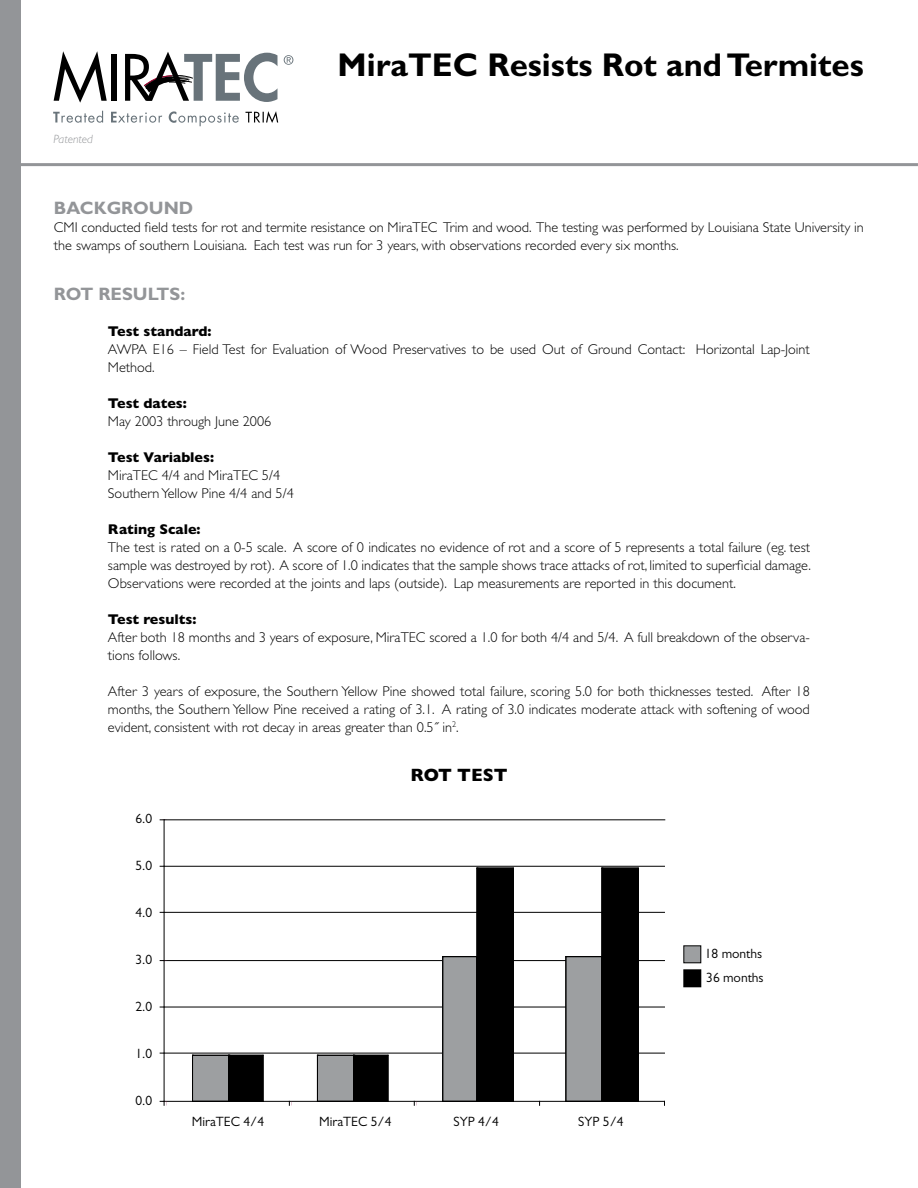
<style>
.page{position:relative;width:918px;height:1188px;background:#fff}
.page>*{position:absolute;margin:0;border:0;box-sizing:border-box;transform-origin:0 0}
.t1{font:700 33px "Gill Sans";color:#000}
.t2{font:700 18px "Gill Sans";color:#939598}
.t3{font:800 18px "Gill Sans";color:#000}
.t4{font:300 14.25px/18px "Gill Sans";color:#000}
.t5{font:800 14.25px "Gill Sans";color:#000}
.t6{font:13.5px "Gill Sans";color:#000}
.t7{font:italic 300 12px "Gill Sans";color:#939598}
</style>
<div class="page">
<svg style="left:54px;top:51px;width:53px;height:52px"></svg>
<div style="left:112px;top:54px;width:5px;height:47px;background:#000"></div>
<svg style="left:53px;top:111px;width:50px;height:12px"></svg>
<svg style="left:111px;top:112px;width:51px;height:11px"></svg>
<svg style="left:169px;top:111px;width:70px;height:15px"></svg>
<svg style="left:245px;top:111px;width:33px;height:12px"></svg>
<svg style="left:125px;top:52px;width:152px;height:50px"></svg>
<svg style="left:284px;top:55px;width:9px;height:10px"></svg>
<div style="left:0;top:0;width:21px;height:1188px;background:#939598"></div>
<hr style="left:0;top:163px;width:918px;height:3px;background:#939598">
<hr style="left:164px;top:1053px;width:500px;height:1px;background:#000">
<hr style="left:164px;top:1007px;width:500px;height:1px;background:#000">
<hr style="left:164px;top:960px;width:500px;height:1px;background:#000">
<hr style="left:164px;top:912px;width:500px;height:1px;background:#000">
<hr style="left:164px;top:866px;width:500px;height:1px;background:#000">
<div style="left:193px;top:1055px;width:36px;height:46px;background:#9d9fa1"></div>
<div style="left:192px;top:1055px;width:37px;height:47px;border:1px solid #000"></div>
<hr style="left:193px;top:1055px;width:36px;height:1px;background:#000">
<hr style="left:192px;top:1055px;width:1px;height:46px;background:#000">
<div style="left:317px;top:1055px;width:37px;height:46px;background:#9d9fa1"></div>
<hr style="left:317px;top:1055px;width:37px;height:1px;background:#000">
<hr style="left:317px;top:1055px;width:1px;height:46px;background:#000">
<div style="left:443px;top:957px;width:34px;height:144px;background:#9d9fa1"></div>
<div style="left:442px;top:956px;width:35px;height:146px;border:1px solid #000"></div>
<hr style="left:443px;top:956px;width:34px;height:1px;background:#000">
<hr style="left:442px;top:957px;width:1px;height:144px;background:#000">
<div style="left:566px;top:957px;width:36px;height:144px;background:#9d9fa1"></div>
<hr style="left:566px;top:956px;width:36px;height:1px;background:#000">
<hr style="left:565px;top:957px;width:1px;height:144px;background:#000">
<div style="left:229px;top:1055px;width:34px;height:46px;background:#000"></div>
<hr style="left:263px;top:1055px;width:1px;height:46px;background:#000">
<div style="left:354px;top:1055px;width:34px;height:46px;background:#000"></div>
<hr style="left:388px;top:1055px;width:1px;height:46px;background:#000">
<hr style="left:353px;top:1055px;width:1px;height:46px;background:#000">
<div style="left:477px;top:868px;width:36px;height:233px;background:#000"></div>
<hr style="left:513px;top:868px;width:1px;height:233px;background:#000">
<div style="left:602px;top:868px;width:36px;height:233px;background:#000"></div>
<hr style="left:638px;top:868px;width:1px;height:233px;background:#000">
<hr style="left:601px;top:868px;width:1px;height:233px;background:#000">
<hr style="left:164px;top:820px;width:1px;height:281px;background:#000">
<hr style="left:164px;top:1101px;width:500px;height:1px;background:#000">
<hr style="left:164px;top:819px;width:501px;height:1px;background:#000">
<div style="left:684px;top:946px;width:17px;height:17px;background:#9d9fa1"></div>
<div style="left:683px;top:945px;width:18px;height:18px;border:1px solid #000"></div>
<div style="left:684px;top:970px;width:17px;height:17px;background:#000"></div>
<div style="left:683px;top:969px;width:18px;height:18px;border:1px solid #000"></div>
<p class="t7" style="left:53px;top:132px;width:41px">Patented</p>
<h1 class="t1" style="left:338px;top:46px;width:528px">MiraTEC Resists Rot and Termites</h1>
<p class="t2" style="left:54px;top:198px;width:141px">BACKGROUND</p>
<p class="t4" style="left:54px;top:219px;width:811px">CMI conducted field tests for rot and termite resistance on MiraTEC Trim and wood. The testing was performed by Louisiana State University in the swamps of southern Louisiana. Each test was run for 3 years, with observations recorded every six months.</p>
<p class="t2" style="left:54px;top:283px;width:133px">Rot Results:</p>
<p class="t5" style="left:108px;top:323px;width:105px">Test standard:</p>
<p class="t4" style="left:108px;top:340px;width:703px">AWPA E16 – Field Test for Evaluation of Wood Preservatives to be used Out of Ground Contact: Horizontal Lap-Joint<br>Method.</p>
<p class="t5" style="left:108px;top:395px;width:80px">Test dates:</p>
<p class="t4" style="left:108px;top:412px;width:165px">May 2003 through June 2006</p>
<p class="t5" style="left:108px;top:449px;width:108px">Test Variables:</p>
<p class="t4" style="left:108px;top:466px;width:187px">MiraTEC 4/4 and MiraTEC 5/4<br>Southern Yellow Pine 4/4 and 5/4</p>
<p class="t5" style="left:108px;top:521px;width:94px">Rating Scale:</p>
<p class="t4" style="left:108px;top:538px;width:705px;text-align:justify">The test is rated on a 0-5 scale. A score of 0 indicates no evidence of rot and a score of 5 represents a total failure (eg. test sample was destroyed by rot). A score of 1.0 indicates that the sample shows trace attacks of rot, limited to superficial damage.<br>Observations were recorded at the joints and laps (outside). Lap measurements are reported in this document.</p>
<p class="t5" style="left:108px;top:611px;width:90px">Test results:</p>
<p class="t4" style="left:108px;top:628px;width:704px">After both 18 months and 3 years of exposure, MiraTEC scored a 1.0 for both 4/4 and 5/4. A full breakdown of the observa&shy;tions follows.</p>
<p class="t4" style="left:108px;top:682px;width:703px;text-align:justify">After 3 years of exposure, the Southern Yellow Pine showed total failure, scoring 5.0 for both thicknesses tested. After 18 months, the Southern Yellow Pine received a rating of 3.1. A rating of 3.0 indicates moderate attack with softening of wood evident, consistent with rot decay in areas greater than 0.5˝ in<sup>2</sup>.</p>
<p class="t3" style="left:410px;top:765px;width:99px">ROT TEST</p>
<p class="t6" style="left:136px;top:810px;width:18px">6.0</p>
<p class="t6" style="left:136px;top:857px;width:18px">5.0</p>
<p class="t6" style="left:136px;top:904px;width:18px">4.0</p>
<p class="t6" style="left:136px;top:952px;width:18px">3.0</p>
<p class="t6" style="left:136px;top:999px;width:18px">2.0</p>
<p class="t6" style="left:136px;top:1046px;width:18px">1.0</p>
<p class="t6" style="left:136px;top:1093px;width:18px">0.0</p>
<p class="t6" style="left:192px;top:1113px;width:74px">MiraTEC 4/4</p>
<p class="t6" style="left:319px;top:1113px;width:74px">MiraTEC 5/4</p>
<p class="t6" style="left:454px;top:1113px;width:47px">SYP 4/4</p>
<p class="t6" style="left:578px;top:1113px;width:47px">SYP 5/4</p>
<p class="t6" style="left:705px;top:946px;width:59px">18 months</p>
<p class="t6" style="left:706px;top:970px;width:59px">36 months</p>
</div>
